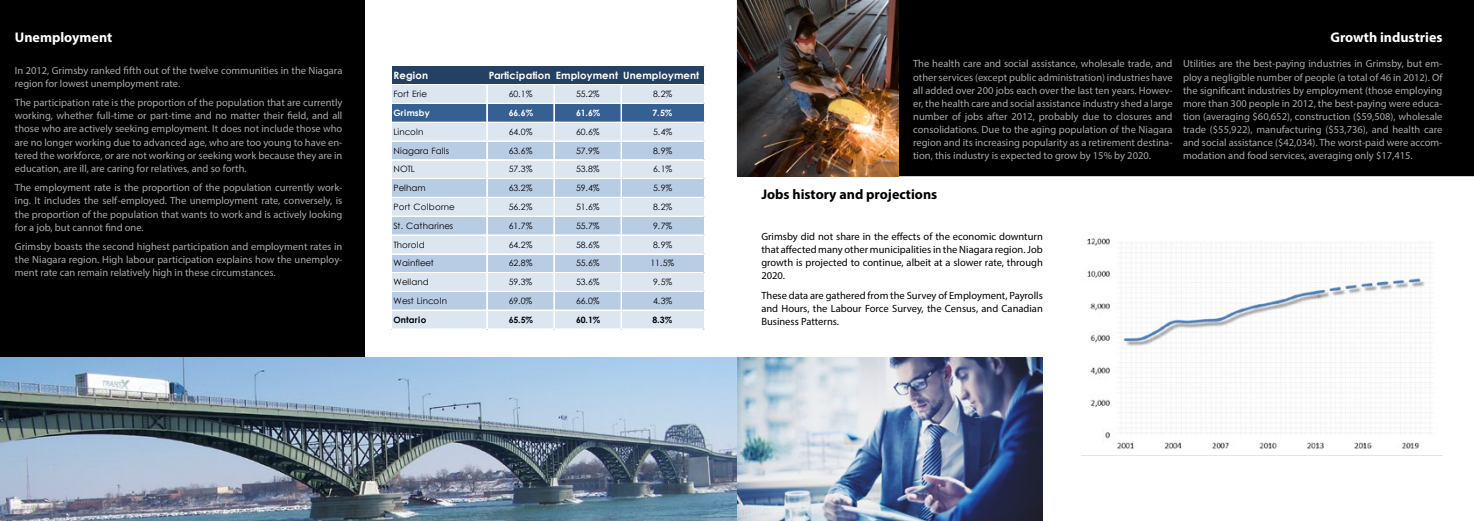
<style>
.page{position:relative;width:1474px;height:521px;background:#fff}
.page>*{position:absolute;margin:0;border:0;box-sizing:border-box;transform-origin:0 0}
.t1{font:700 14px "Myriad Pro";color:#fff}
.t2{font:700 14px "Myriad Pro";color:#000}
.t3{font:10.5px/13.1px "Myriad Pro";color:#a7a9ac;text-align:justify}
.t4{font:10.5px/13.1px "Myriad Pro";color:#000;text-align:justify}
.t5{font:700 10.06px "Century Gothic";letter-spacing:.02em;color:#fff}
.t6{font:8.75px "Century Gothic";letter-spacing:.005em;color:#000}
.t7{font:700 8.75px "Century Gothic";letter-spacing:.015em;color:#fff}
.t8{font:700 8.75px "Century Gothic";letter-spacing:.01em;color:#000}
.t9{font:8.75px "Century Gothic";letter-spacing:.025em;color:#000}
</style>
<div class="page">
<div style="left:0;top:0;width:365px;height:357px;background:#000"></div>
<img style="left:0;top:357px;width:1042px;height:164px">
<div style="left:898px;top:0;width:575px;height:176px;background:#000"></div>
<img style="left:1087px;top:238px;width:345px;height:211px">
<img style="left:737px;top:0;width:161px;height:176px">
<div style="left:392px;top:66px;width:311px;height:19px;background:#244062"></div>
<div style="left:392px;top:85px;width:311px;height:19px;background:#dce6f1"></div>
<div style="left:392px;top:103px;width:311px;height:20px;background:#366092"></div>
<div style="left:392px;top:122px;width:311px;height:20px;background:#dce6f1"></div>
<div style="left:392px;top:141px;width:311px;height:19px;background:#b8cce4"></div>
<div style="left:392px;top:160px;width:311px;height:19px;background:#dce6f1"></div>
<div style="left:392px;top:178px;width:311px;height:20px;background:#b8cce4"></div>
<div style="left:392px;top:197px;width:311px;height:20px;background:#dce6f1"></div>
<div style="left:392px;top:216px;width:311px;height:20px;background:#b8cce4"></div>
<div style="left:392px;top:235px;width:311px;height:19px;background:#dce6f1"></div>
<div style="left:392px;top:254px;width:311px;height:19px;background:#b8cce4"></div>
<div style="left:392px;top:272px;width:311px;height:20px;background:#dce6f1"></div>
<div style="left:392px;top:291px;width:311px;height:20px;background:#b8cce4"></div>
<div style="left:392px;top:310px;width:311px;height:19px;background:#dce6f1"></div>
<hr style="left:391px;top:84px;width:312px;height:1px;background:#fff">
<hr style="left:391px;top:85px;width:312px;height:1px;background:#fff">
<hr style="left:391px;top:103px;width:312px;height:1px;background:#fff">
<hr style="left:391px;top:122px;width:312px;height:1px;background:#fff">
<hr style="left:391px;top:141px;width:312px;height:1px;background:#fff">
<hr style="left:391px;top:160px;width:312px;height:1px;background:#fff">
<hr style="left:391px;top:178px;width:312px;height:1px;background:#fff">
<hr style="left:391px;top:197px;width:312px;height:1px;background:#fff">
<hr style="left:391px;top:216px;width:312px;height:1px;background:#fff">
<hr style="left:391px;top:235px;width:312px;height:1px;background:#fff">
<hr style="left:391px;top:253px;width:312px;height:1px;background:#fff">
<hr style="left:391px;top:254px;width:312px;height:1px;background:#fff">
<hr style="left:391px;top:272px;width:312px;height:1px;background:#fff">
<hr style="left:391px;top:291px;width:312px;height:1px;background:#fff">
<hr style="left:391px;top:310px;width:312px;height:1px;background:#fff">
<hr style="left:486px;top:85px;width:1px;height:244px;background:#fff">
<hr style="left:553px;top:85px;width:1px;height:244px;background:#fff">
<hr style="left:554px;top:85px;width:1px;height:244px;background:#fff">
<hr style="left:621px;top:85px;width:1px;height:244px;background:#fff">
<h1 class="t1" style="left:15px;top:28px;width:99px">Unemployment</h1>
<p class="t3" style="left:15px;top:63px;width:329px">In 2012, Grimsby ranked fifth out of the twelve communities in the Niagara region for lowest unemployment rate.</p>
<p class="t3" style="left:15px;top:96px;width:329px">The participation rate is the proportion of the population that are currently working, whether full-time or part-time and no matter their field, and all those who are actively seeking employment. It does not include those who are no longer working due to advanced age, who are too young to have en&shy;tered the workforce, or are not working or seeking work because they are in education, are ill, are caring for relatives, and so forth.</p>
<p class="t3" style="left:15px;top:181px;width:329px">The employment rate is the proportion of the population currently work&shy;ing. It includes the self-employed. The unemployment rate, conversely, is the proportion of the population that wants to work and is actively looking for a job, but cannot find one.</p>
<p class="t3" style="left:15px;top:240px;width:329px">Grimsby boasts the second highest participation and employment rates in the Niagara region. High labour participation explains how the unemploy&shy;ment rate can remain relatively high in these circumstances.</p>
<p class="t5" style="left:393px;top:68px;width:36px">Region</p>
<p class="t5" style="left:489px;top:68px;width:212px">Participation Employment Unemployment</p>
<p class="t6" style="left:393px;top:88px;width:35px">Fort Erie</p>
<p class="t6" style="left:509px;top:88px;width:25px">60.1%</p>
<p class="t6" style="left:576px;top:88px;width:25px">55.2%</p>
<p class="t6" style="left:653px;top:88px;width:20px">8.2%</p>
<p class="t7" style="left:393px;top:106px;width:38px">Grimsby</p>
<p class="t7" style="left:509px;top:106px;width:26px">66.6%</p>
<p class="t7" style="left:576px;top:106px;width:26px">61.6%</p>
<p class="t7" style="left:652px;top:106px;width:21px">7.5%</p>
<p class="t6" style="left:393px;top:126px;width:32px">Lincoln</p>
<p class="t6" style="left:509px;top:126px;width:25px">64.0%</p>
<p class="t6" style="left:576px;top:126px;width:25px">60.6%</p>
<p class="t6" style="left:653px;top:126px;width:20px">5.4%</p>
<p class="t6" style="left:393px;top:144px;width:57px">Niagara Falls</p>
<p class="t6" style="left:509px;top:144px;width:25px">63.6%</p>
<p class="t6" style="left:576px;top:144px;width:25px">57.9%</p>
<p class="t6" style="left:653px;top:144px;width:20px">8.9%</p>
<p class="t6" style="left:393px;top:163px;width:23px">NOTL</p>
<p class="t6" style="left:509px;top:163px;width:25px">57.3%</p>
<p class="t6" style="left:576px;top:163px;width:25px">53.8%</p>
<p class="t6" style="left:653px;top:163px;width:20px">6.1%</p>
<p class="t6" style="left:393px;top:182px;width:34px">Pelham</p>
<p class="t6" style="left:509px;top:182px;width:25px">63.2%</p>
<p class="t6" style="left:576px;top:182px;width:25px">59.4%</p>
<p class="t6" style="left:653px;top:182px;width:20px">5.9%</p>
<p class="t9" style="left:393px;top:201px;width:63px">Port Colborne</p>
<p class="t6" style="left:509px;top:201px;width:25px">56.2%</p>
<p class="t6" style="left:576px;top:201px;width:25px">51.6%</p>
<p class="t6" style="left:653px;top:201px;width:20px">8.2%</p>
<p class="t6" style="left:393px;top:220px;width:61px">St. Catharines</p>
<p class="t6" style="left:509px;top:220px;width:25px">61.7%</p>
<p class="t6" style="left:576px;top:220px;width:25px">55.7%</p>
<p class="t6" style="left:653px;top:220px;width:20px">9.7%</p>
<p class="t6" style="left:393px;top:238px;width:33px">Thorold</p>
<p class="t6" style="left:509px;top:238px;width:25px">64.2%</p>
<p class="t6" style="left:576px;top:238px;width:25px">58.6%</p>
<p class="t6" style="left:653px;top:238px;width:20px">8.9%</p>
<p class="t6" style="left:393px;top:257px;width:42px">Wainfleet</p>
<p class="t6" style="left:509px;top:257px;width:25px">62.8%</p>
<p class="t6" style="left:576px;top:257px;width:25px">55.6%</p>
<p class="t6" style="left:650px;top:257px;width:25px">11.5%</p>
<p class="t6" style="left:393px;top:276px;width:37px">Welland</p>
<p class="t6" style="left:509px;top:276px;width:25px">59.3%</p>
<p class="t6" style="left:576px;top:276px;width:25px">53.6%</p>
<p class="t6" style="left:653px;top:276px;width:20px">9.5%</p>
<p class="t6" style="left:393px;top:295px;width:55px">West Lincoln</p>
<p class="t6" style="left:509px;top:295px;width:25px">69.0%</p>
<p class="t6" style="left:576px;top:295px;width:25px">66.0%</p>
<p class="t6" style="left:653px;top:295px;width:20px">4.3%</p>
<p class="t8" style="left:393px;top:313px;width:35px">Ontario</p>
<p class="t8" style="left:509px;top:313px;width:26px">65.5%</p>
<p class="t8" style="left:576px;top:313px;width:26px">60.1%</p>
<p class="t8" style="left:652px;top:313px;width:21px">8.3%</p>
<h1 class="t1" style="left:1330px;top:28px;width:113px">Growth industries</h1>
<p class="t3" style="left:913px;top:57px;width:261px">The health care and social assistance, wholesale trade, and other services (except public administration) industries have all added over 200 jobs each over the last ten years. Howev&shy;er, the health care and social assistance industry shed a large number of jobs after 2012, probably due to closures and consolidations. Due to the aging population of the Niagara region and its increasing popularity as a retirement destina&shy;tion, this industry is expected to grow by 15% by 2020.</p>
<p class="t3" style="left:1183px;top:57px;width:261px">Utilities are the best-paying industries in Grimsby, but em&shy;ploy a negligible number of people (a total of 46 in 2012). Of the significant industries by employment (those employing more than 300 people in 2012, the best-paying were educa&shy;tion (averaging $60,652), construction ($59,508), wholesale trade ($55,922), manufacturing ($53,736), and health care and social assistance ($42,034). The worst-paid were accom&shy;modation and food services, averaging only $17,415.</p>
<h1 class="t2" style="left:761px;top:186px;width:177px">Jobs history and projections</h1>
<p class="t4" style="left:761px;top:230px;width:283px">Grimsby did not share in the effects of the economic downturn that affected many other municipalities in the Niagara region. Job growth is projected to continue, albeit at a slower rate, through 2020.</p>
<p class="t4" style="left:761px;top:289px;width:283px">These data are gathered from the Survey of Employment, Payrolls and Hours, the Labour Force Survey, the Census, and Canadian Business Patterns.</p>
</div>
